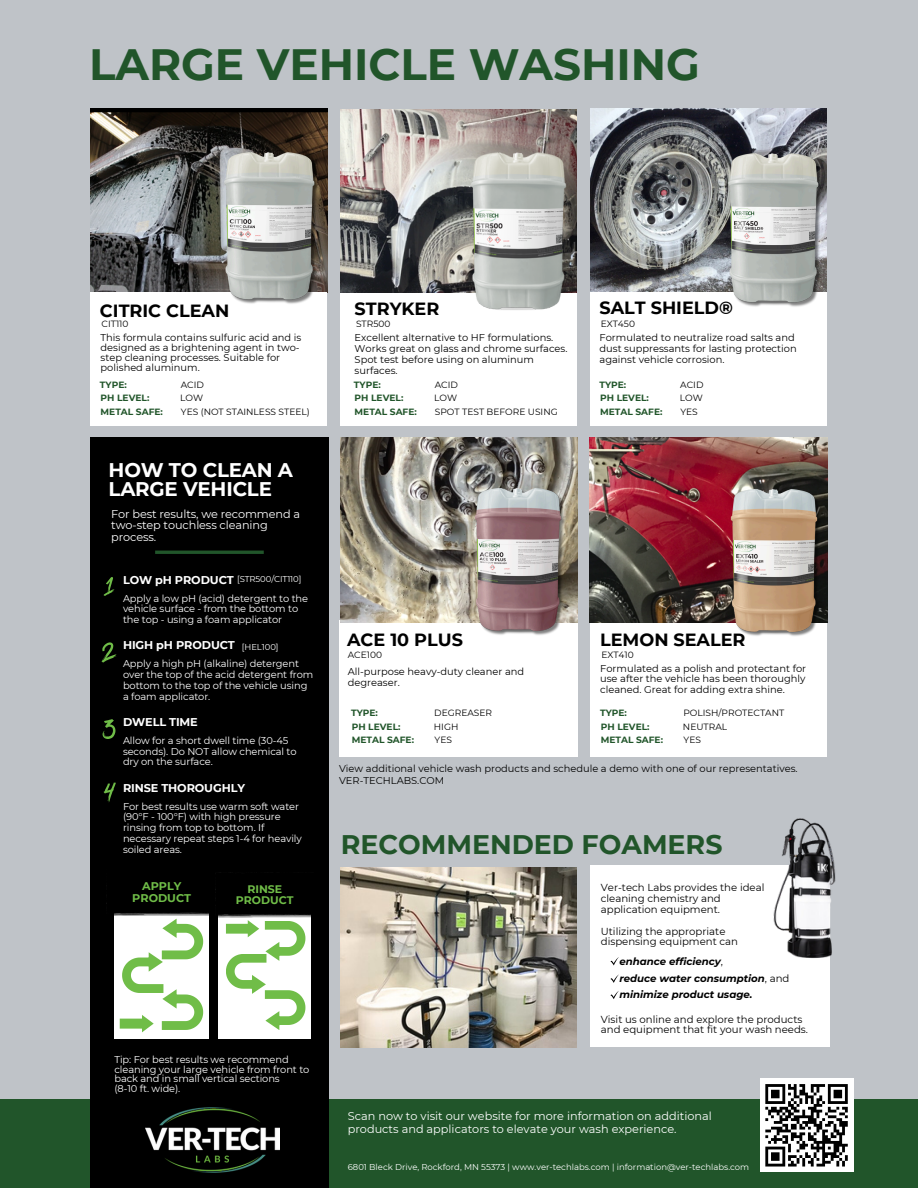
<style>
.page{position:relative;width:918px;height:1188px;background:#bfc3c8}
.page>*{position:absolute;margin:0;border:0;box-sizing:border-box;transform-origin:0 0}
.t1{font:700 43.8px "Montserrat";color:#21552a}
.t2{font:700 26.85px "Montserrat";color:#21552a}
.t3{font:700 19.8px/19px "Montserrat";letter-spacing:-.01em;color:#fff}
.t4{font:700 17.7px "Montserrat";color:#000}
.t5{font:11.25px/11.2px "Montserrat";color:#fff}
.t6{font:700 11.25px "Montserrat";letter-spacing:-.01em;color:#fff}
.t7{font:700 11.1px/11.1px "Montserrat";color:#70bd48;text-align:center}
.t8{font:700 10.95px/10.9px "Montserrat";color:#70bd48;text-align:center}
.t9{font:10.2px/10.8px "Montserrat";color:#000}
.t10{font:italic 700 10.2px "Montserrat";color:#000}
.t11{font:9.9px/10.6px "Montserrat";color:#000}
.t12{font:9.9px/10.6px "Montserrat";letter-spacing:-.01em;color:#fff}
.t13{font:9px "Montserrat";color:#000}
.t14{font:700 9px "Montserrat";color:#21552a}
.t15{font:8.4px "Montserrat";color:#fff}
.s1{font-weight:400;font-style:normal}
</style>
<div class="page">
<img style="left:91px;top:109px;width:236px;height:183px">
<div style="left:339px;top:621px;width:238px;height:136px;background:#fff"></div>
<div style="left:590px;top:292px;width:236px;height:134px;background:#fff"></div>
<div style="left:340px;top:292px;width:237px;height:134px;background:#fff"></div>
<img style="left:590px;top:109px;width:237px;height:182px">
<img style="left:340px;top:110px;width:237px;height:183px">
<div style="left:0;top:1099px;width:918px;height:89px;background:#21552a"></div>
<div style="left:90px;top:438px;width:238px;height:750px;background:#000"></div>
<hr style="left:155px;top:551px;width:109px;height:3px;background:#21552a">
<div style="left:115px;top:873px;width:94px;height:165px;background:#fff"></div>
<svg style="left:120px;top:919px;width:83px;height:113px"></svg>
<div style="left:106px;top:873px;width:103px;height:42px;background:#000"></div>
<div style="left:219px;top:876px;width:92px;height:163px;background:#fff"></div>
<svg style="left:226px;top:920px;width:79px;height:110px"></svg>
<img style="left:215px;top:876px;width:96px;height:42px">
<svg style="left:104px;top:577px;width:10px;height:19px"></svg>
<svg style="left:102px;top:642px;width:14px;height:21px"></svg>
<svg style="left:103px;top:719px;width:13px;height:20px"></svg>
<svg style="left:104px;top:782px;width:12px;height:20px"></svg>
<div style="left:90px;top:292px;width:237px;height:134px;background:#fff"></div>
<div style="left:590px;top:623px;width:237px;height:134px;background:#fff"></div>
<img style="left:340px;top:438px;width:238px;height:184px">
<img style="left:590px;top:438px;width:237px;height:184px">
<img style="left:695px;top:483px;width:133px;height:153px">
<img style="left:439px;top:483px;width:162px;height:161px">
<div style="left:591px;top:866px;width:239px;height:181px;background:#fff"></div>
<img style="left:757px;top:818px;width:79px;height:140px">
<img style="left:146px;top:1107px;width:134px;height:66px">
<div style="left:760px;top:1078px;width:93px;height:94px;background:#fff"></div>
<svg style="left:765px;top:1084px;width:83px;height:83px"></svg>
<img style="left:188px;top:146px;width:168px;height:158px">
<img style="left:455px;top:147px;width:122px;height:163px">
<img style="left:692px;top:148px;width:135px;height:167px">
<img style="left:340px;top:867px;width:237px;height:180px">
<svg style="left:610px;top:957px;width:9px;height:8px"></svg>
<svg style="left:610px;top:974px;width:9px;height:9px"></svg>
<svg style="left:610px;top:991px;width:9px;height:8px"></svg>
<p class="t1" style="left:89px;top:37px;width:612px">LARGE VEHICLE WASHING</p>
<p class="t4" style="left:100px;top:300px;width:131px">CITRIC CLEAN</p>
<p class="t4" style="left:355px;top:298px;width:86px">STRYKER</p>
<p class="t4" style="left:600px;top:297px;width:135px">SALT SHIELD®</p>
<p class="t13" style="left:102px;top:318px;width:28px">CIT110</p>
<h6 class="t13" style="left:356px;top:318px;width:36px">STR500</h6>
<p class="t13" style="left:601px;top:318px;width:36px">EXT450</p>
<p class="t11" style="left:101px;top:333px;width:202px;line-height:9.9px">This formula contains sulfuric acid and is designed as a brightening agent in two&shy;step cleaning processes. Suitable for polished aluminum.</p>
<p class="t11" style="left:600px;top:333px;width:199px">Formulated to neutralize road salts and dust suppressants for lasting protection against vehicle corrosion.</p>
<h5 class="t11" style="left:355px;top:333px;width:214px">Excellent alternative to HF formulations.<br>Works great on glass and chrome surfaces.<br>Spot test before using on aluminum surfaces.</h5>
<p class="t14" style="left:100px;top:379px;width:28px">TYPE:</p>
<p class="t13" style="left:181px;top:379px;width:25px">ACID</p>
<p class="t14" style="left:101px;top:393px;width:50px">PH LEVEL:</p>
<p class="t13" style="left:180px;top:393px;width:25px">LOW</p>
<h5 class="t14" style="left:101px;top:406px;width:64px">METAL SAFE:</h5>
<h5 class="t13" style="left:181px;top:406px;width:130px">YES (NOT STAINLESS STEEL)</h5>
<p class="t3" style="left:109px;top:460px;width:186px">HOW TO CLEAN A<br>LARGE VEHICLE</p>
<p class="t5" style="left:111px;top:508px;width:190px">For best results, we recommend a two-step touchless cleaning process.</p>
<h4 class="t15" style="left:237px;top:574px;width:66px">[STR500/CIT110]</h4>
<p class="t6" style="left:123px;top:573px;width:112px">LOW pH PRODUCT</p>
<p class="t12" style="left:123px;top:593px;width:187px">Apply a low pH (acid) detergent to the vehicle surface - from the bottom to the top - using a foam applicator</p>
<p class="t6" style="left:123px;top:638px;width:113px">HIGH pH PRODUCT</p>
<p class="t12" style="left:123px;top:659px;width:192px">Apply a high pH (alkaline) detergent over the top of the acid detergent from bottom to the top of the vehicle using a foam applicator.</p>
<p class="t6" style="left:123px;top:715px;width:76px">DWELL TIME</p>
<p class="t12" style="left:123px;top:735px;width:175px">Allow for a short dwell time (30-45 seconds). Do NOT allow chemical to dry on the surface.</p>
<p class="t6" style="left:123px;top:781px;width:124px">RINSE THOROUGHLY</p>
<p class="t12" style="left:123px;top:801px;width:180px">For best results use warm soft water (90°F - 100°F) with high pressure rinsing from top to bottom. If necessary repeat steps 1-4 for heavily soiled areas.</p>
<p class="t15" style="left:242px;top:642px;width:38px">[HEL100]</p>
<p class="t7" style="left:132px;top:881px;width:60px">APPLY<br>PRODUCT</p>
<p class="t8" style="left:236px;top:884px;width:59px">RINSE<br>PRODUCT</p>
<h5 class="t12" style="left:114px;top:1054px;width:196px;line-height:9.9px">Tip: For best results we recommend cleaning your large vehicle from front to back and in small vertical sections</h5>
<p class="t12" style="left:114px;top:1083px;width:67px">(8-10 ft. wide).</p>
<p class="t14" style="left:354px;top:379px;width:28px">TYPE:</p>
<p class="t13" style="left:435px;top:379px;width:25px">ACID</p>
<p class="t14" style="left:355px;top:393px;width:50px">PH LEVEL:</p>
<p class="t13" style="left:434px;top:393px;width:25px">LOW</p>
<p class="t14" style="left:355px;top:406px;width:64px">METAL SAFE:</p>
<p class="t13" style="left:435px;top:406px;width:124px">SPOT TEST BEFORE USING</p>
<h4 class="t14" style="left:600px;top:379px;width:28px">TYPE:</h4>
<h4 class="t13" style="left:680px;top:379px;width:25px">ACID</h4>
<p class="t14" style="left:600px;top:393px;width:50px">PH LEVEL:</p>
<p class="t13" style="left:680px;top:393px;width:25px">LOW</p>
<p class="t14" style="left:600px;top:406px;width:64px">METAL SAFE:</p>
<p class="t13" style="left:680px;top:406px;width:19px">YES</p>
<p class="t4" style="left:347px;top:629px;width:117px">ACE 10 PLUS</p>
<p class="t4" style="left:600px;top:629px;width:147px">LEMON SEALER</p>
<p class="t13" style="left:348px;top:650px;width:36px">ACE100</p>
<h5 class="t13" style="left:601px;top:650px;width:34px">EXT410</h5>
<p class="t11" style="left:600px;top:663px;width:208px;text-align:justify">Formulated as a polish and protectant for use after the vehicle has been thoroughly cleaned. Great for adding extra shine.</p>
<p class="t11" style="left:348px;top:666px;width:178px">All-purpose heavy-duty cleaner and degreaser.</p>
<p class="t14" style="left:600px;top:707px;width:28px">TYPE:</p>
<p class="t13" style="left:683px;top:707px;width:102px">POLISH/PROTECTANT</p>
<p class="t14" style="left:601px;top:721px;width:50px">PH LEVEL:</p>
<p class="t13" style="left:683px;top:721px;width:46px">NEUTRAL</p>
<p class="t14" style="left:601px;top:734px;width:64px">METAL SAFE:</p>
<p class="t13" style="left:684px;top:734px;width:19px">YES</p>
<p class="t14" style="left:351px;top:707px;width:28px">TYPE:</p>
<p class="t13" style="left:434px;top:707px;width:59px">DEGREASER</p>
<p class="t14" style="left:352px;top:721px;width:50px">PH LEVEL:</p>
<p class="t13" style="left:434px;top:721px;width:26px">HIGH</p>
<p class="t14" style="left:352px;top:734px;width:64px">METAL SAFE:</p>
<p class="t13" style="left:435px;top:734px;width:19px">YES</p>
<p class="t11" style="left:339px;top:764px;width:460px">View additional vehicle wash products and schedule a demo with one of our representatives.</p>
<h2 class="t11" style="left:339px;top:775px;width:107px">VER-TECHLABS.COM</h2>
<p class="t2" style="left:341px;top:828px;width:383px">RECOMMENDED FOAMERS</p>
<p class="t9" style="left:601px;top:882px;width:165px">Ver-tech Labs provides the ideal</p>
<p class="t9" style="left:601px;top:893px;width:122px">cleaning chemistry and</p>
<p class="t9" style="left:601px;top:904px;width:121px">application equipment.</p>
<p class="t9" style="left:601px;top:926px;width:126px">Utilizing the appropriate</p>
<p class="t9" style="left:601px;top:936px;width:139px">dispensing equipment can</p>
<h3 class="t10" style="left:619px;top:955px;width:105px">enhance efficiency<span class="s1">,</span></h3>
<p class="t10" style="left:619px;top:972px;width:172px">reduce water consumption<span class="s1">, and</span></p>
<p class="t10" style="left:619px;top:988px;width:135px">minimize product usage.</p>
<h6 class="t9" style="left:601px;top:1014px;width:209px">Visit us online and explore the products and equipment that fit your wash needs.</h6>
<p class="t5" style="left:348px;top:1109px;width:366px;line-height:13.2px">Scan now to visit our website for more information on additional products and applicators to elevate your wash experience.</p>
<p class="t15" style="left:348px;top:1162px;width:403px">6801 Bleck Drive, Rockford, MN 55373 | www.ver-techlabs.com | information@ver-techlabs.com</p>
</div>
